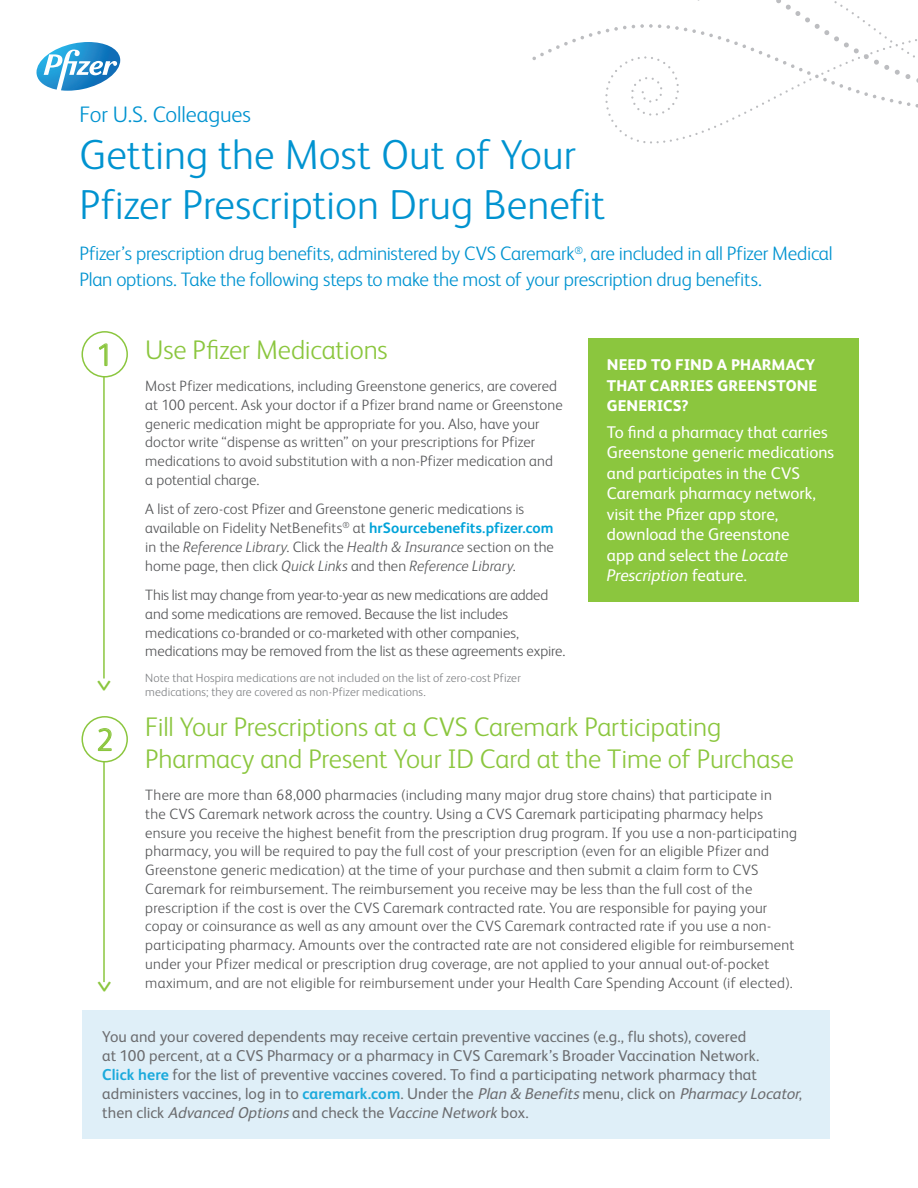
<style>
.page{position:relative;width:918px;height:1188px;background:#fff}
.page>*{position:absolute;margin:0;border:0;box-sizing:border-box;transform-origin:0 0}
.Main_Header{font:300 42px/49.5px "FS Albert";color:#0093d0}
._1{font:300 31.5px "FS Albert";color:#8bc63e}
.Steps_Header{font:300 27px/31.5px "FS Albert";letter-spacing:-.005em;color:#8bc63e}
.Intro_Copy{font:300 22.5px "FS Albert";letter-spacing:-.005em;color:#0093d0}
.Intro_Copy-2{font:300 19.5px/25.5px "FS Albert";letter-spacing:-.015em;color:#0093d0}
.Green_Callout_Copy{font:16.95px/20.4px "FS Albert";color:#fff}
.Light_Blue_Callout_C{font:15.75px/18.9px "FS Albert";color:#6c6d70}
.Green_Callout_Header{font:800 15.45px/20.4px "FS Albert";letter-spacing:.005em;color:#fff}
.Body_Copy{font:300 15px/18.8px "FS Albert";letter-spacing:.015em;color:#57585a}
.Body_Copy_2{font:300 15px/18.8px "FS Albert";letter-spacing:-.005em;color:#57585a}
.Disclaimer_Copy{font:300 12px/14.4px "FS Albert";letter-spacing:.01em;color:#808285}
.s1{font-weight:700;color:#00a3d9}
.s2{font-style:italic}
.s3{font-weight:700;color:#1baadc}
</style>
<div class="page">
<div style="left:82px;top:1010px;width:747px;height:128px;background:#dfeff8"></div>
<hr style="left:103px;top:346px;width:2px;height:333px;background:#8bc63e">
<hr style="left:103px;top:757px;width:2px;height:225px;background:#8bc63e">
<svg style="left:36px;top:42px;width:84px;height:49px"></svg>
<svg style="left:532px;top:0;width:386px;height:144px"></svg>
<div style="left:82px;top:717px;width:45px;height:45px;background:#fff;border-radius:50%"></div>
<div style="left:82px;top:716px;width:46px;height:46px;border:2px solid #8bc63e;border-radius:50%"></div>
<svg style="left:98px;top:728px;width:14px;height:23px"></svg>
<div style="left:589px;top:338px;width:270px;height:263px;background:#8bc63e"></div>
<div style="left:82px;top:332px;width:45px;height:45px;background:#fff;border-radius:50%"></div>
<div style="left:82px;top:331px;width:46px;height:47px;border:2px solid #8bc63e;border-radius:50%"></div>
<svg style="left:99px;top:343px;width:9px;height:23px"></svg>
<p class="Intro_Copy" style="left:79px;top:100px;width:173px">For U.S. Colleagues</p>
<p class="Main_Header" style="left:79px;top:128px;width:528px">Getting the Most Out of Your<br>Pfizer Prescription Drug Benefit</p>
<p class="Intro_Copy-2" style="left:79px;top:240px;width:755px">Pfizer’s prescription drug benefits, administered by CVS Caremark<sup>®</sup>, are included in all Pfizer Medical<br>Plan options. Take the following steps to make the most of your prescription drug benefits.</p>
<p class="_1" style="left:96px;top:334px;width:19px">1</p>
<p class="_1" style="left:125px;top:678px;width:17px;rotate:90deg">&gt;</p>
<p class="_1" style="left:96px;top:719px;width:19px">2</p>
<p class="_1" style="left:125px;top:979px;width:17px;rotate:90deg">&gt;</p>
<p class="Steps_Header" style="left:145px;top:333px;width:244px">Use Pfizer Medications</p>
<p class="Body_Copy" style="left:145px;top:376px;width:419px">Most Pfizer medications, including Greenstone generics, are covered at 100 percent. Ask your doctor if a Pfizer brand name or Greenstone generic medication might be appropriate for you. Also, have your doctor write “dispense as written” on your prescriptions for Pfizer medications to avoid substitution with a non-Pfizer medication and a potential charge.</p>
<p class="Body_Copy_2" style="left:145px;top:499px;width:410px">A list of zero-cost Pfizer and Greenstone generic medications is available on Fidelity NetBenefits<sup>®</sup> at <span class="s1">hrSourcebenefits.pfizer.com </span>in the <span class="s2">Reference Library</span>. Click the <span class="s2">Health &amp; Insurance</span> section on the home page, then click <span class="s2">Quick Links</span> and then <span class="s2">Reference Library</span>.</p>
<p class="Body_Copy_2" style="left:145px;top:585px;width:421px">This list may change from year-to-year as new medications are added and some medications are removed. Because the list includes medications co-branded or co-marketed with other companies, medications may be removed from the list as these agreements expire.</p>
<p class="Disclaimer_Copy" style="left:145px;top:670px;width:377px">Note that Hospira medications are not included on the list of zero-cost Pfizer medications; they are covered as non-Pfizer medications.</p>
<p class="Green_Callout_Header" style="left:607px;top:354px;width:212px">NEED TO FIND A PHARMACY<br>THAT CARRIES GREENSTONE<br>GENERICS?</p>
<p class="Green_Callout_Copy" style="left:607px;top:421px;width:229px">To find a pharmacy that carries<br>Greenstone generic medications and participates in the CVS<br>Caremark pharmacy network, visit the Pfizer app store, download the Greenstone<br>app and select the <span class="s2">Locate<br>Prescription</span> feature.</p>
<p class="Steps_Header" style="left:145px;top:710px;width:650px">Fill Your Prescriptions at a CVS Caremark Participating<br>Pharmacy and Present Your ID Card at the Time of Purchase</p>
<p class="Body_Copy" style="left:145px;top:785px;width:653px">There are more than 68,000 pharmacies (including many major drug store chains) that participate in<br>the CVS Caremark network across the country. Using a CVS Caremark participating pharmacy helps ensure you receive the highest benefit from the prescription drug program. If you use a non-participating pharmacy, you will be required to pay the full cost of your prescription (even for an eligible Pfizer and Greenstone generic medication) at the time of your purchase and then submit a claim form to CVS Caremark for reimbursement. The reimbursement you receive may be less than the full cost of the prescription if the cost is over the CVS Caremark contracted rate. You are responsible for paying your copay or coinsurance as well as any amount over the CVS Caremark contracted rate if you use a non&shy;participating pharmacy. Amounts over the contracted rate are not considered eligible for reimbursement under your Pfizer medical or prescription drug coverage, are not applied to your annual out-of-pocket maximum, and are not eligible for reimbursement under your Health Care Spending Account (if elected).</p>
<p class="Light_Blue_Callout_C" style="left:102px;top:1027px;width:703px">You and your covered dependents may receive certain preventive vaccines (e.g., flu shots), covered<br>at 100 percent, at a CVS Pharmacy or a pharmacy in CVS Caremark’s Broader Vaccination Network.<br><span class="s3">Click here</span> for the list of preventive vaccines covered. To find a participating network pharmacy that administers vaccines, log in to <span class="s3">caremark.com</span>. Under the <span class="s2">Plan &amp; Benefits</span>menu, click on <span class="s2">Pharmacy Locator</span>, then click <span class="s2">Advanced Options</span>and check the <span class="s2">Vaccine Network</span> box.</p>
</div>
